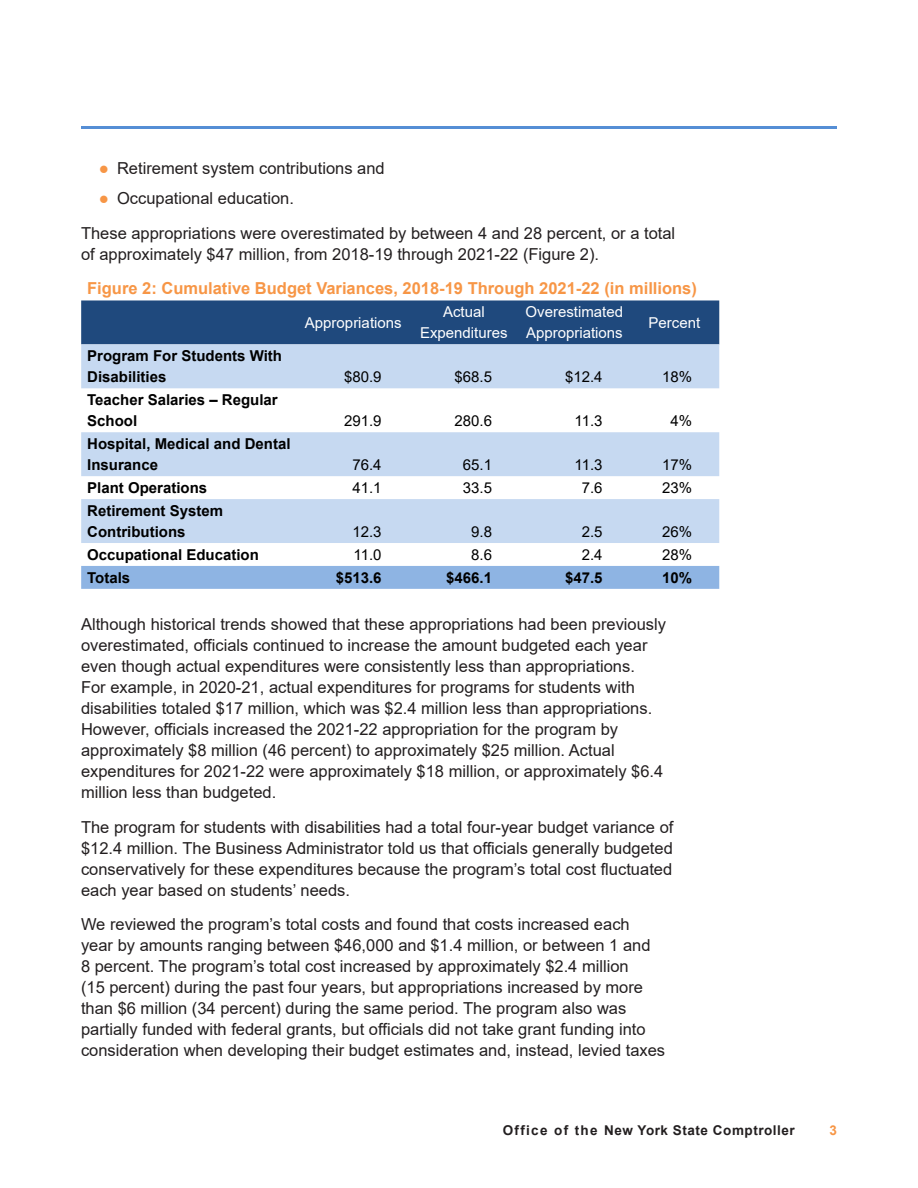
<style>
.page{position:relative;width:918px;height:1188px;background:#fff}
.page>*{position:absolute;margin:0;border:0;box-sizing:border-box;transform-origin:0 0}
.Body_Text{font:16.5px/21px "Arial";color:#231f20}
._7_Figures{font:700 16.5px "Arial";color:#f79646}
._7_Figures-2{font:700 15px/21px "Arial";color:#000}
._7_Figures-3{font:15px "Arial";color:#000}
._7_Figures-4{font:15px/21px "Arial";color:#fff;text-align:center}
.t1{font:700 13.5px "Arial";letter-spacing:.04em;color:#231f20}
.t2{font:700 13.5px "Arial";color:#f79646}
.s1{color:#f79646}
</style>
<div class="page">
<hr style="left:81px;top:126px;width:756px;height:3px;background:#558ed5">
<div style="left:81px;top:300px;width:638px;height:44px;background:#1f497d"></div>
<svg style="left:81px;top:344px;width:638px;height:199px;fill:#c6d9f1"></svg>
<div style="left:81px;top:566px;width:638px;height:23px;background:#8eb4e3"></div>
<p class="Body_Text" style="left:99px;top:158px;width:287px"><span class="s1">●</span> Retirement system contributions and</p>
<p class="Body_Text" style="left:99px;top:188px;width:194px"><span class="s1">●</span> Occupational education.</p>
<p class="Body_Text" style="left:81px;top:222px;width:596px">These appropriations were overestimated by between 4 and 28 percent, or a total of approximately $47 million, from 2018-19 through 2021-22 (Figure 2).</p>
<p class="_7_Figures" style="left:87px;top:277px;width:611px">Figure 2: Cumulative Budget Variances, 2018-19 Through 2021-22 (in millions)</p>
<p class="_7_Figures-4" style="left:305px;top:312px;width:98px">Appropriations</p>
<p class="_7_Figures-4" style="left:420px;top:302px;width:89px">Actual<br>Expenditures</p>
<p class="_7_Figures-4" style="left:526px;top:302px;width:99px;text-align:left">Overestimated<br>Appropriations</p>
<p class="_7_Figures-4" style="left:649px;top:312px;width:53px">Percent</p>
<p class="_7_Figures-2" style="left:87px;top:346px;width:196px">Program For Students With<br>Disabilities</p>
<p class="_7_Figures-3" style="left:344px;top:367px;width:39px">$80.9</p>
<p class="_7_Figures-3" style="left:455px;top:367px;width:39px">$68.5</p>
<p class="_7_Figures-3" style="left:565px;top:367px;width:39px">$12.4</p>
<p class="_7_Figures-3" style="left:662px;top:367px;width:32px">18%</p>
<p class="_7_Figures-2" style="left:87px;top:390px;width:192px">Teacher Salaries – Regular<br>School</p>
<p class="_7_Figures-2" style="left:87px;top:434px;width:205px">Hospital, Medical and Dental<br>Insurance</p>
<p class="_7_Figures-3" style="left:344px;top:411px;width:39px">291.9</p>
<p class="_7_Figures-3" style="left:455px;top:411px;width:39px">280.6</p>
<p class="_7_Figures-3" style="left:575px;top:411px;width:30px">11.3</p>
<p class="_7_Figures-3" style="left:671px;top:411px;width:23px">4%</p>
<p class="_7_Figures-3" style="left:352px;top:455px;width:31px">76.4</p>
<p class="_7_Figures-3" style="left:463px;top:455px;width:31px">65. 1</p>
<p class="_7_Figures-3" style="left:575px;top:455px;width:30px">11.3</p>
<p class="_7_Figures-3" style="left:662px;top:455px;width:32px">17%</p>
<p class="_7_Figures-2" style="left:87px;top:477px;width:122px">Plant Operations</p>
<p class="_7_Figures-3" style="left:352px;top:477px;width:31px">41.1</p>
<p class="_7_Figures-3" style="left:463px;top:477px;width:31px">33.5</p>
<p class="_7_Figures-3" style="left:582px;top:477px;width:22px">7.6</p>
<p class="_7_Figures-3" style="left:662px;top:477px;width:32px">23%</p>
<p class="_7_Figures-2" style="left:87px;top:500px;width:137px">Retirement System<br>Contributions</p>
<p class="_7_Figures-3" style="left:352px;top:521px;width:31px">12.3</p>
<p class="_7_Figures-3" style="left:471px;top:521px;width:22px">9.8</p>
<p class="_7_Figures-3" style="left:582px;top:521px;width:22px">2.5</p>
<p class="_7_Figures-3" style="left:662px;top:521px;width:32px">26%</p>
<p class="_7_Figures-2" style="left:87px;top:544px;width:173px">Occupational Education</p>
<p class="_7_Figures-3" style="left:354px;top:544px;width:30px">11.0</p>
<p class="_7_Figures-3" style="left:471px;top:544px;width:22px">8.6</p>
<p class="_7_Figures-3" style="left:582px;top:544px;width:22px">2.4</p>
<p class="_7_Figures-3" style="left:662px;top:544px;width:32px">28%</p>
<p class="_7_Figures-2" style="left:87px;top:567px;width:45px">Totals</p>
<p class="_7_Figures-2" style="left:336px;top:567px;width:47px">$513.6</p>
<p class="_7_Figures-2" style="left:446px;top:567px;width:47px">$466.1</p>
<p class="_7_Figures-2" style="left:565px;top:567px;width:39px">$47.5</p>
<p class="_7_Figures-2" style="left:662px;top:567px;width:32px">10%</p>
<p class="Body_Text" style="left:81px;top:614px;width:587px">Although historical trends showed that these appropriations had been previously overestimated, officials continued to increase the amount budgeted each year even though actual expenditures were consistently less than appropriations.<br>For example, in 2020-21, actual expenditures for programs for students with disabilities totaled $17 million, which was $2.4 million less than appropriations.<br>However, officials increased the 2021-22 appropriation for the program by approximately $8 million (46 percent) to approximately $25 million. Actual expenditures for 2021-22 were approximately $18 million, or approximately $6.4 million less than budgeted.</p>
<p class="Body_Text" style="left:81px;top:816px;width:594px;text-align:justify">The program for students with disabilities had a total four-year budget variance of $12.4 million. The Business Administrator told us that officials generally budgeted conservatively for these expenditures because the program’s total cost fluctuated each year based on students’ needs.</p>
<p class="Body_Text" style="left:81px;top:914px;width:586px">We reviewed the program’s total costs and found that costs increased each year by amounts ranging between $46,000 and $1.4 million, or between 1 and<br>8 percent. The program’s total cost increased by approximately $2.4 million<br>(15 percent) during the past four years, but appropriations increased by more than $6 million (34 percent) during the same period. The program also was partially funded with federal grants, but officials did not take grant funding into consideration when developing their budget estimates and, instead, levied taxes</p>
<p class="t1" style="left:503px;top:1121px;width:294px">Office of the New York State Comptroller</p>
<p class="t2" style="left:829px;top:1121px;width:9px">3</p>
</div>
